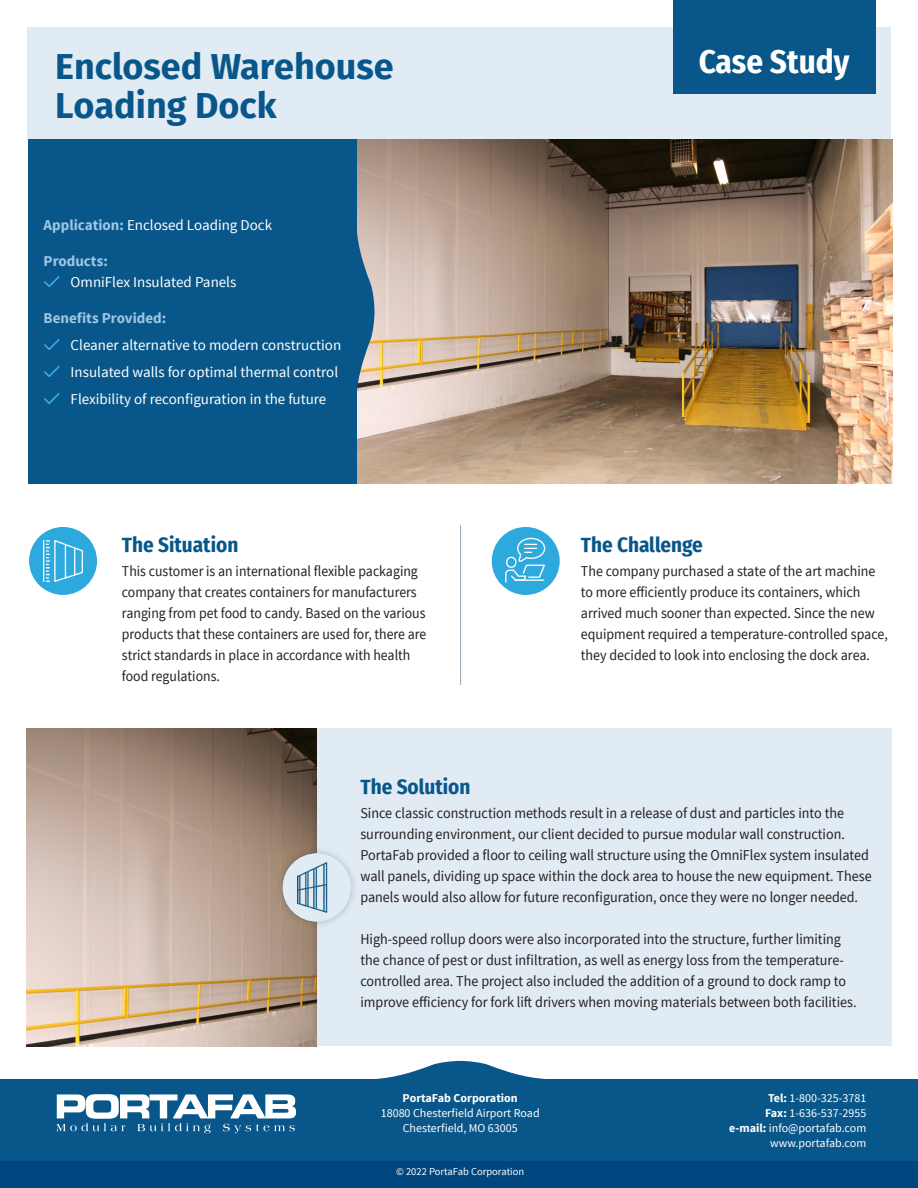
<style>
.page{position:relative;width:918px;height:1188px;background:#fff}
.page>*{position:absolute;margin:0;border:0;box-sizing:border-box;transform-origin:0 0}
.t1{font:700 36px "Fira Sans";color:#09578a}
.t2{font:700 33px "Fira Sans Condensed";color:#fff}
.t3{font:700 21px "Fira Sans Condensed";color:#09578a}
.t4{font:15px/21px "Source Sans Pro";color:#231f20;scale:.94 1}
.t5{font:15px/21px "Source Sans Pro";color:#231f20;scale:.92 1}
.t6{font:15px/21px "Source Sans Pro";color:#231f20;scale:.93 1}
.t7{font:15px "Source Sans Pro";color:#fff}
.t8{font:700 15px "Source Sans Pro";color:#9ec6e5}
.t9{font:12px/15px "Source Sans Pro";color:#fff;text-align:center}
.t10{font:700 12px "Source Sans Pro";color:#fff}
.t11{font:10.5px "Source Sans Pro";color:#fff}
.s1{font-weight:700;color:#9ec6e5}
.s2{font-weight:700}
</style>
<div class="page">
<div style="left:0;top:1079px;width:918px;height:109px;background:#09578a"></div>
<svg style="left:375px;top:1061px;width:170px;height:18px"></svg>
<div style="left:28px;top:27px;width:863px;height:112px;background:#e1ebf3"></div>
<div style="left:673px;top:0;width:202px;height:94px;background:#09578a"></div>
<svg style="left:56px;top:1094px;width:240px;height:39px"></svg>
<div style="left:0;top:1161px;width:918px;height:27px;background:#00467e"></div>
<div style="left:28px;top:139px;width:864px;height:345px;background:#09578a"></div>
<img style="left:357px;top:139px;width:535px;height:345px">
<svg style="left:357px;top:184px;width:18px;height:255px"></svg>
<svg style="left:44px;top:276px;width:16px;height:11px"></svg>
<svg style="left:44px;top:339px;width:16px;height:11px"></svg>
<svg style="left:44px;top:366px;width:16px;height:11px"></svg>
<svg style="left:44px;top:393px;width:16px;height:11px"></svg>
<div style="left:29px;top:527px;width:68px;height:68px;background:#2ea9dd;border-radius:50%"></div>
<div style="left:492px;top:527px;width:68px;height:68px;background:#2ea9dd;border-radius:50%"></div>
<svg style="left:505px;top:537px;width:41px;height:46px"></svg>
<hr style="left:460px;top:525px;width:1px;height:160px;background:#98a8b4">
<hr style="left:43px;top:541px;width:1px;height:40px;background:#fff">
<svg style="left:46px;top:540px;width:37px;height:42px"></svg>
<img style="left:27px;top:729px;width:290px;height:317px">
<div style="left:309px;top:729px;width:131px;height:312px;background:#231f20;opacity:.25"></div>
<div style="left:317px;top:729px;width:574px;height:317px;background:#e1ebf3"></div>
<div style="left:275px;top:846px;width:83px;height:83px;background:#231f20;opacity:.25"></div>
<div style="left:283px;top:854px;width:68px;height:67px;background:#e1ebf3;border-radius:50%"></div>
<img style="left:297px;top:863px;width:31px;height:49px">
<p class="t1" style="left:55px;top:41px;width:340px">Enclosed Warehouse</p>
<p class="t1" style="left:55px;top:80px;width:223px">Loading Dock</p>
<p class="t7" style="left:44px;top:216px;width:230px"><span class="s1">Application:</span> Enclosed Loading Dock</p>
<p class="t8" style="left:44px;top:252px;width:66px">Products:</p>
<p class="t7" style="left:71px;top:273px;width:167px">OmniFlex Insulated Panels</p>
<p class="t8" style="left:44px;top:309px;width:124px">Benefits Provided:</p>
<p class="t7" style="left:71px;top:336px;width:272px">Cleaner alternative to modern construction</p>
<p class="t7" style="left:71px;top:363px;width:269px">Insulated walls for optimal thermal control</p>
<p class="t7" style="left:71px;top:390px;width:257px">Flexibility of reconfiguration in the future</p>
<p class="t3" style="left:122px;top:527px;width:118px">The Situation</p>
<p class="t5" style="left:122px;top:561px;width:332px">This customer is an international flexible packaging company that creates containers for manufacturers ranging from pet food to candy. Based on the various products that these containers are used for, there are strict standards in place in accordance with health food regulations.</p>
<h2 class="t2" style="left:699px;top:34px;width:152px">Case Study</h2>
<p class="t3" style="left:581px;top:527px;width:123px">The Challenge</p>
<p class="t6" style="left:581px;top:561px;width:331px">The company purchased a state of the art machine to more efficiently produce its containers, which arrived much sooner than expected. Since the new equipment required a temperature-controlled space, they decided to look into enclosing the dock area.</p>
<p class="t3" style="left:360px;top:769px;width:112px">The Solution</p>
<p class="t4" style="left:360px;top:802px;width:546px">Since classic construction methods result in a release of dust and particles into the surrounding environment, our client decided to pursue modular wall construction.<br>PortaFab provided a floor to ceiling wall structure using the OmniFlex system insulated wall panels, dividing up space within the dock area to house the new equipment. These panels would also allow for future reconfiguration, once they were no longer needed.</p>
<p class="t4" style="left:360px;top:928px;width:529px">High-speed rollup doors were also incorporated into the structure, further limiting the chance of pest or dust infiltration, as well as energy loss from the temperature&shy;controlled area. The project also included the addition of a ground to dock ramp to improve efficiency for fork lift drivers when moving materials between both facilities.</p>
<p class="t10" style="left:403px;top:1090px;width:117px">PortaFab Corporation</p>
<p class="t9" style="left:381px;top:1106px;width:160px">18080 Chesterfield Airport Road<br>Chesterfield, MO 63005</p>
<p class="t11" style="left:396px;top:1165px;width:130px">© 2022 PortaFab Corporation</p>
<p class="t9" style="left:729px;top:1091px;width:139px;text-align:right"><span class="s2">Tel:</span> 1-800-325-3781<br><span class="s2">Fax:</span> 1-636-537-2955 <span class="s2">e-mail:</span> info@portafab.com www.portafab.com</p>
</div>
